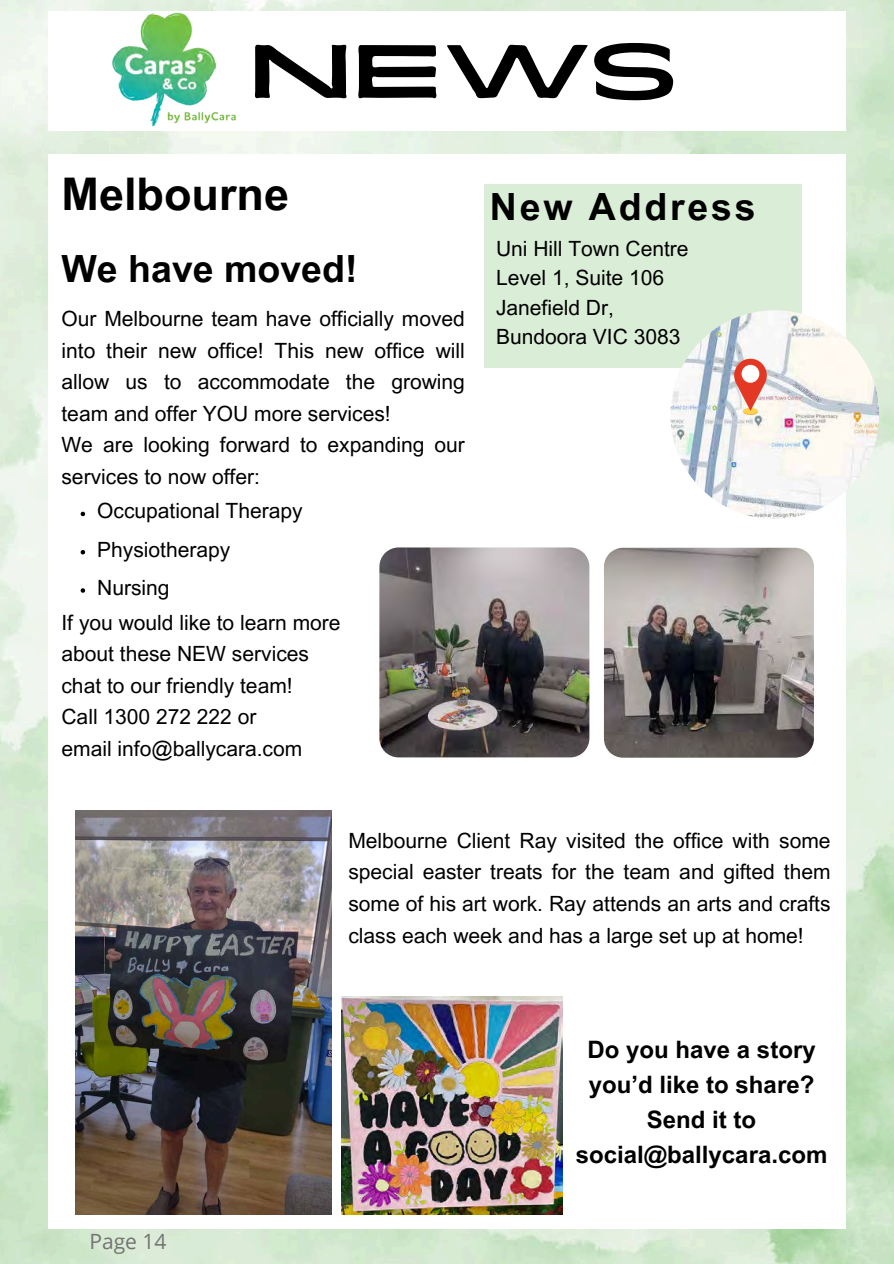
<style>
.page{position:relative;width:894px;height:1264px;background:#fff}
.page>*{position:absolute;margin:0;border:0;box-sizing:border-box;transform-origin:0 0}
.t1{font:75px "Ayr Lucidity Expand";color:#000}
.t2{font:700 45px "Arial MT Pro";color:#000}
.t3{font:700 37.5px "Arial MT Pro";color:#000}
.t4{font:700 37.5px "Arial MT Pro";letter-spacing:.075em;color:#000}
.t5{font:700 24px/34.8px "Arial MT Pro";color:#000;text-align:center}
.t6{font:21px/31.5px "Arial MT Pro";color:#000;text-align:justify}
.t7{font:21px "Open Sans";color:#737373}
</style>
<div class="page">
<img style="left:75px;top:810px;width:257px;height:403px">
<img style="left:342px;top:996px;width:220px;height:218px">
<div style="left:484px;top:184px;width:317px;height:183px;background:#daedd6"></div>
<img style="left:670px;top:310px;width:208px;height:209px;border-radius:50%">
<svg style="left:743px;top:408px;width:14px;height:7px"></svg>
<div style="left:743px;top:408px;width:14px;height:6px;background:#fcd24f;border-radius:50%"></div>
<svg style="left:734px;top:359px;width:32px;height:52px"></svg>
<div style="left:741px;top:365px;width:18px;height:18px;background:#fff;border-radius:50%"></div>
<img style="left:379px;top:547px;width:210px;height:210px">
<img style="left:603px;top:547px;width:210px;height:210px">
<img style="left:89px;top:1px;width:154px;height:152px">
<svg style="left:81px;top:511px;width:4px;height:5px"></svg>
<svg style="left:81px;top:550px;width:4px;height:4px"></svg>
<svg style="left:81px;top:588px;width:4px;height:4px"></svg>
<p class="t1" style="left:249px;top:23px;width:423px">NEWS</p>
<p class="t2" style="left:61px;top:177px;width:229px">Melbourne</p>
<p class="t3" style="left:61px;top:254px;width:297px">We have moved!</p>
<p class="t6" style="left:61px;top:305px;width:405px">Our Melbourne team have officially moved into their new office! This new office will allow us to accommodate the growing team and offer YOU more services!</p>
<p class="t6" style="left:61px;top:431px;width:405px">We are looking forward to expanding our services to now offer:</p>
<p class="t6" style="left:97px;top:498px;width:207px">Occupational Therapy</p>
<p class="t6" style="left:97px;top:536px;width:135px">Physiotherapy</p>
<p class="t6" style="left:97px;top:574px;width:74px">Nursing</p>
<p class="t6" style="left:61px;top:609px;width:280px">If you would like to learn more</p>
<p class="t6" style="left:61px;top:641px;width:249px">about these NEW services</p>
<p class="t6" style="left:61px;top:672px;width:233px">chat to our friendly team!</p>
<p class="t6" style="left:61px;top:704px;width:196px">Call 1300 272 222 or</p>
<h4 class="t6" style="left:61px;top:735px;width:242px">email info@ballycara.com</h4>
<p class="t4" style="left:490px;top:192px;width:267px">New Address</p>
<h3 class="t6" style="left:496px;top:235px;width:194px">Uni Hill Town Centre</h3>
<p class="t6" style="left:496px;top:265px;width:170px">Level 1, Suite 106</p>
<p class="t6" style="left:496px;top:294px;width:119px">Janefield Dr,</p>
<p class="t6" style="left:496px;top:323px;width:186px">Bundoora VIC 3083</p>
<p class="t6" style="left:348px;top:827px;width:483px">Melbourne Client Ray visited the office with some special easter treats for the team and gifted them some of his art work. Ray attends an arts and crafts class each week and has a large set up at home!</p>
<p class="t7" style="left:89px;top:1226px;width:78px">Page 14</p>
<p class="t5" style="left:575px;top:1035px;width:253px">Do you have a story you’d like to share?<br>Send it to social@ballycara.com</p>
</div>
